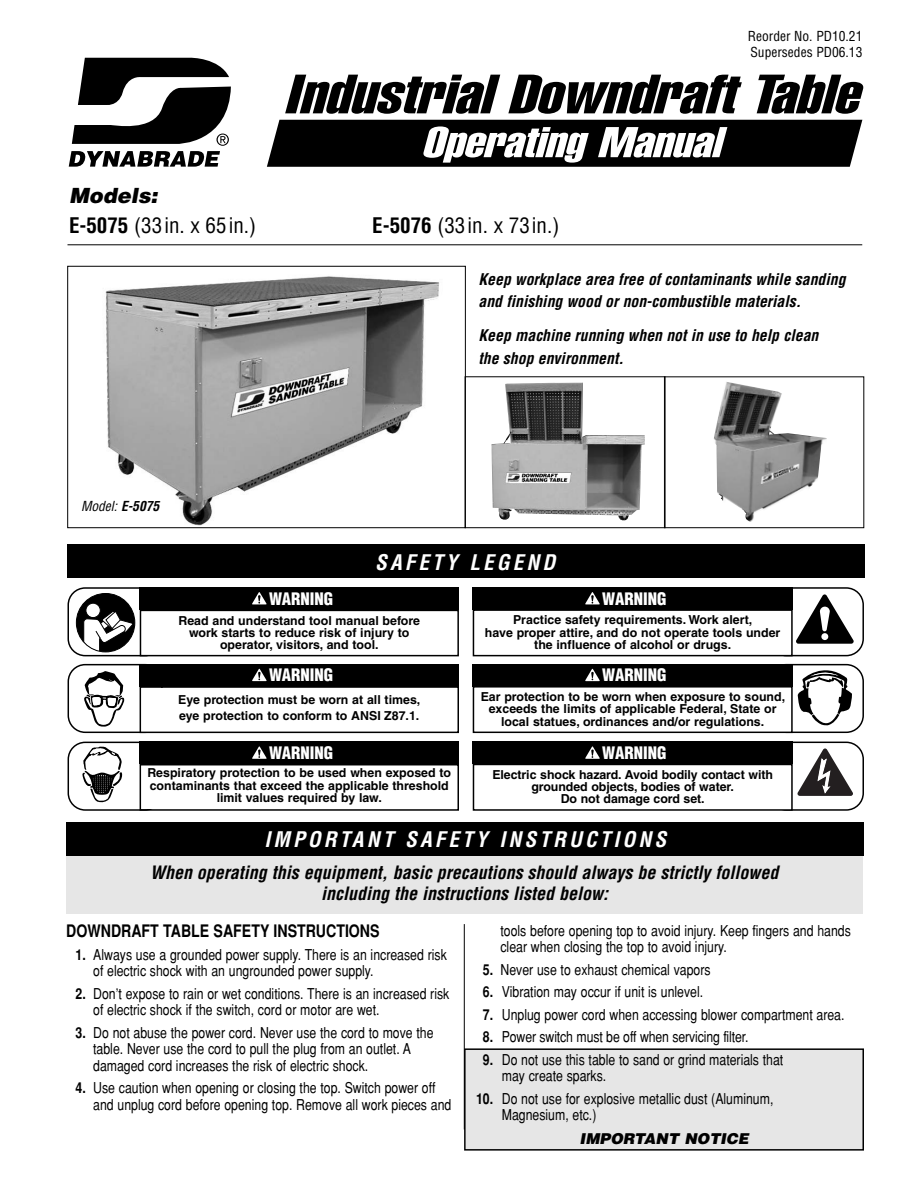
<style>
.page{position:relative;width:918px;height:1188px;background:#fff}
.page>*{position:absolute;margin:0;border:0;box-sizing:border-box;transform-origin:0 0}
.t1{font:italic 54.45px "Helvetica Extra Compressed";color:#000;scale:1.4 1}
.t2{font:italic 42.3px "Helvetica Extra Compressed";color:#fff;scale:1.4 1}
.t3{font:condensed 21px/30px "Helvetica";color:#000}
.t4{font:italic 700 condensed 21px "Helvetica";color:#fff}
.t5{font:italic 700 condensed 18px/21px "Helvetica";color:#000;text-align:center}
.t6{font:700 17.25px "Helvetica";color:#000;scale:.82 1}
.t7{font:16.8px "Helvetica Condensed Black+EQHXXU";color:#fff}
.t8{font:16.8px "Helvetica Condensed Black+QPDMMS";color:#fff}
.t9{font:16.8px "Helvetica Condensed Black+KSJDOO";color:#fff}
.t10{font:16.8px "Helvetica Condensed Black+NCSSVR";color:#fff}
.t11{font:16.8px "Helvetica Condensed Black+ZNSSFL";color:#fff}
.t12{font:16.8px "Helvetica Condensed Black+SJBAHA";color:#fff}
.t13{font:italic 700 condensed 15.75px/22.2px "Helvetica";color:#000}
.t14{font:15px/16.5px "Helvetica";color:#000;scale:.82 1}
.t15{font:italic 900 15px "Helvetica";color:#000}
.t16{font:condensed 13.5px/16.5px "Helvetica";color:#000}
.t17{font:italic condensed 13.5px "Helvetica";color:#000}
.t18{font:700 12.3px/12.3px "Helvetica";color:#000;text-align:center}
.s1{font-weight:900;font-style:italic;font-stretch:normal}
.s2{font-weight:700}
</style>
<div class="page">
<div style="left:466px;top:1050px;width:396px;height:99px;background:#e6e6e6"></div>
<div style="left:464px;top:1048px;width:400px;height:103px;border:2px solid #000"></div>
<img style="left:491px;top:383px;width:154px;height:138px">
<div style="left:465px;top:377px;width:200px;height:151px;border:1px solid #000"></div>
<div style="left:66px;top:856px;width:797px;height:57px;background:#e6e6e6"></div>
<img style="left:105px;top:276px;width:334px;height:250px">
<div style="left:68px;top:266px;width:398px;height:262px;border:1px solid #000"></div>
<div style="left:66px;top:822px;width:798px;height:33px;background:#000"></div>
<div style="left:68px;top:545px;width:797px;height:33px;background:#000"></div>
<svg style="left:69px;top:58px;width:162px;height:109px"></svg>
<hr style="left:464px;top:924px;width:1px;height:206px;background:#000">
<hr style="left:68px;top:245px;width:794px;height:1px;background:#000">
<div style="left:267px;top:120px;width:595px;height:47px;background:#000"></div>
<img style="left:714px;top:382px;width:113px;height:140px">
<div style="left:664px;top:377px;width:200px;height:151px;border:1px solid #000"></div>
<div style="left:140px;top:587px;width:319px;height:23px;background:#000"></div>
<svg style="left:252px;top:592px;width:15px;height:12px"></svg>
<svg style="left:68px;top:587px;width:72px;height:69px"></svg>
<div style="left:140px;top:610px;width:319px;height:46px;border:2px solid #000"></div>
<div style="left:140px;top:664px;width:319px;height:23px;background:#000"></div>
<svg style="left:252px;top:669px;width:15px;height:12px"></svg>
<svg style="left:68px;top:664px;width:72px;height:69px"></svg>
<div style="left:140px;top:686px;width:319px;height:47px;border:2px solid #000"></div>
<div style="left:140px;top:742px;width:319px;height:22px;background:#000"></div>
<svg style="left:252px;top:746px;width:15px;height:13px"></svg>
<svg style="left:68px;top:742px;width:72px;height:69px"></svg>
<div style="left:140px;top:764px;width:319px;height:47px;border:2px solid #000"></div>
<div style="left:473px;top:587px;width:320px;height:23px;background:#000"></div>
<svg style="left:585px;top:592px;width:15px;height:12px"></svg>
<div style="left:473px;top:609px;width:320px;height:47px;border:2px solid #000"></div>
<div style="left:473px;top:664px;width:320px;height:22px;background:#000"></div>
<svg style="left:585px;top:669px;width:15px;height:12px"></svg>
<svg style="left:769px;top:587px;width:95px;height:147px"></svg>
<div style="left:474px;top:688px;width:317px;height:44px;background:#fff"></div>
<div style="left:473px;top:686px;width:320px;height:47px;border:2px solid #000"></div>
<div style="left:472px;top:742px;width:321px;height:22px;background:#000"></div>
<svg style="left:585px;top:746px;width:15px;height:13px"></svg>
<svg style="left:793px;top:742px;width:71px;height:69px"></svg>
<div style="left:473px;top:764px;width:320px;height:47px;border:2px solid #000"></div>
<p class="t16" style="left:748px;top:29px;width:116px">Reorder No. PD10.21<br>Supersedes PD06.13</p>
<h3 class="t3" style="left:69px;top:182px;width:189px"><span class="s1">Models:<br></span><span class="s2">E-5075</span> (33in. x 65in.)</h3>
<h1 class="t1" style="left:283px;top:75px;width:421px">IndustrialDowndraftTable</h1>
<h2 class="t2" style="left:421px;top:127px;width:222px">Operating Manual</h2>
<h3 class="t3" style="left:372px;top:212px;width:189px"><span class="s2">E-5076</span> (33in. x 73in.)</h3>
<p class="t13" style="left:478px;top:269px;width:372px">Keep workplace area free of contaminants while sanding and finishing wood or non-combustible materials.</p>
<p class="t13" style="left:479px;top:326px;width:345px">Keep machine running when not in use to help clean the shop environment.</p>
<p class="t17" style="left:81px;top:501px;width:83px">Model: <span class="s2">E-5075</span></p>
<h3 class="t4" style="left:375px;top:554px;width:186px">SAFETY LEGEND</h3>
<p class="t7" style="left:269px;top:592px;width:66px">WARNING</p>
<p class="t18" style="left:178px;top:615px;width:243px">Read and understand tool manual before work starts to reduce risk of injury to operator, visitors, and tool.</p>
<p class="t8" style="left:269px;top:669px;width:66px">WARNING</p>
<p class="t18" style="left:178px;top:693px;width:244px;line-height:15.3px;text-align:left">Eye protection must be worn at all times, eye protection to conform to ANSI Z87.1.</p>
<p class="t9" style="left:269px;top:746px;width:66px">WARNING</p>
<p class="t18" style="left:147px;top:768px;width:305px">Respiratory protection to be used when exposed to contaminants that exceed the applicable threshold limit values required by law.</p>
<p class="t10" style="left:602px;top:592px;width:66px">WARNING</p>
<p class="t18" style="left:485px;top:615px;width:297px">Practice safety requirements. Work alert,<br>have proper attire, and do not operate tools under the influence of alcohol or drugs.</p>
<p class="t11" style="left:602px;top:669px;width:66px">WARNING</p>
<p class="t18" style="left:481px;top:692px;width:306px">Ear protection to be worn when exposure to sound, exceeds the limits of applicable Federal, State or local statues, ordinances and/or regulations.</p>
<p class="t12" style="left:602px;top:746px;width:66px">WARNING</p>
<p class="t18" style="left:492px;top:769px;width:282px">Electric shock hazard. Avoid bodily contact with grounded objects, bodies of water.<br>Do not damage cord set.</p>
<h3 class="t4" style="left:265px;top:831px;width:407px">IMPORTANT SAFETY INSTRUCTIONS</h3>
<p class="t5" style="left:150px;top:863px;width:633px">When operating this equipment, basic precautions should always be strictly followed including the instructions listed below:</p>
<p class="t6" style="left:66px;top:925px;width:384px">DOWNDRAFT TABLE SAFETY INSTRUCTIONS</p>
<p class="t14" style="left:93px;top:948px;width:433px;text-indent:-18px"><span class="s2">1.</span> Always use a grounded power supply. There is an increased risk of electric shock with an ungrounded power supply.</p>
<p class="t14" style="left:93px;top:987px;width:436px;text-indent:-18px"><span class="s2">2.</span> Don’t expose to rain or wet conditions. There is an increased risk of electric shock if the switch, cord or motor are wet.</p>
<p class="t14" style="left:93px;top:1026px;width:417px;text-indent:-18px"><span class="s2">3.</span> Do not abuse the power cord. Never use the cord to move the table. Never use the cord to pull the plug from an outlet. A damaged cord increases the risk of electric shock.</p>
<p class="t14" style="left:93px;top:1081px;width:438px;text-indent:-18px"><span class="s2">4.</span> Use caution when opening or closing the top. Switch power off and unplug cord before opening top. Remove all work pieces and</p>
<p class="t14" style="left:500px;top:924px;width:429px">tools before opening top to avoid injury. Keep fingers and hands clear when closing the top to avoid injury.</p>
<p class="t14" style="left:483px;top:963px;width:279px"><span class="s2">5.</span> Never use to exhaust chemical vapors</p>
<p class="t14" style="left:483px;top:985px;width:270px"><span class="s2">6.</span> Vibration may occur if unit is unlevel.</p>
<p class="t14" style="left:483px;top:1008px;width:443px"><span class="s2">7.</span> Unplug power cord when accessing blower compartment area.</p>
<p class="t14" style="left:483px;top:1030px;width:326px"><span class="s2">8.</span> Power switch must be off when servicing filter.</p>
<p class="t14" style="left:502px;top:1053px;width:345px;text-indent:-19px"><span class="s2">9.</span> Do not use this table to sand or grind materials that may create sparks.</p>
<p class="t14" style="left:502px;top:1092px;width:333px;text-indent:-26px"><span class="s2">10.</span> Do not use for explosive metallic dust (Aluminum,<br>Magnesium, etc.)</p>
<p class="t15" style="left:580px;top:1133px;width:173px">IMPORTANT NOTICE</p>
</div>
